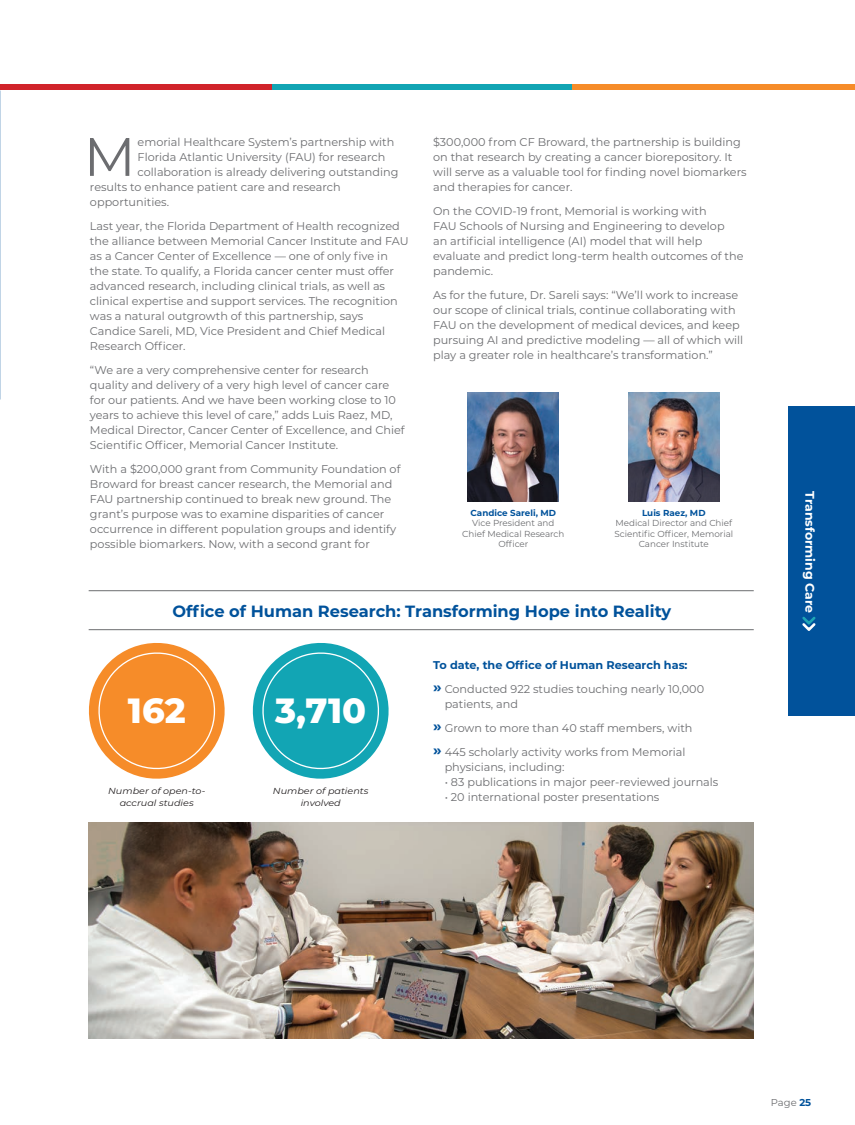
<style>
.page{position:relative;width:855px;height:1125px;background:#fff}
.page>*{position:absolute;margin:0;border:0;box-sizing:border-box;transform-origin:0 0}
.t1{font:54.12px "Montserrat";color:#6c6d70}
.t2{font:800 35px "Montserrat";color:#fff}
.t3{font:700 16.25px "Montserrat";color:#01529b}
.t4{font:700 12.5px "Montserrat";color:#fff}
.t5{font:11.25px/15px "Montserrat";color:#6c6d70}
.t6{font:10px "Montserrat";color:#6c6d70}
.t7{font:8.75px/10.5px "Montserrat";color:#6c6d70;text-align:center}
.t8{font:italic 8.75px/12.5px "Montserrat";color:#231f20;text-align:center;scale:1.1 1}
.t9{font:700 8.75px "Montserrat";color:#01529b}
.s1{font-weight:700;color:#01529b}
.s2{font-weight:700;font-size:16.25px;color:#01529b}
</style>
<div class="page">
<div style="left:572px;top:84px;width:283px;height:6px;background:#f68c29"></div>
<div style="left:272px;top:84px;width:300px;height:6px;background:#12a5b4"></div>
<div style="left:0;top:84px;width:272px;height:6px;background:#d1232a"></div>
<svg style="left:88px;top:643px;width:137px;height:136px"></svg>
<svg style="left:252px;top:643px;width:137px;height:136px"></svg>
<div style="left:789px;top:407px;width:66px;height:309px;background:#01529b"></div>
<svg style="left:802px;top:617px;width:14px;height:14px"></svg>
<img style="left:89px;top:823px;width:665px;height:216px">
<hr style="left:89px;top:590px;width:665px;height:1px;background:#6c6d70">
<hr style="left:89px;top:629px;width:665px;height:1px;background:#6c6d70">
<img style="left:467px;top:392px;width:92px;height:109px">
<img style="left:628px;top:392px;width:92px;height:109px">
<h1 class="t1" style="left:84px;top:119px;width:53px">M</h1>
<p class="t5" style="left:138px;top:134px;width:258px">emorial Healthcare System’s partnership with</p>
<p class="t5" style="left:138px;top:149px;width:249px">Florida Atlantic University (FAU) for research</p>
<p class="t5" style="left:138px;top:164px;width:262px">collaboration is already delivering outstanding</p>
<p class="t5" style="left:90px;top:179px;width:252px">results to enhance patient care and research</p>
<p class="t5" style="left:90px;top:194px;width:81px">opportunities.</p>
<p class="t5" style="left:90px;top:218px;width:320px">Last year, the Florida Department of Health recognized the alliance between Memorial Cancer Institute and FAU as a Cancer Center of Excellence — one of only five in the state. To qualify, a Florida cancer center must offer advanced research, including clinical trials, as well as clinical expertise and support services. The recognition was a natural outgrowth of this partnership, says Candice Sareli, MD, Vice President and Chief Medical Research Officer.</p>
<p class="t5" style="left:90px;top:362px;width:316px">“We are a very comprehensive center for research quality and delivery of a very high level of cancer care for our patients. And we have been working close to 10 years to achieve this level of care,” adds Luis Raez, MD, Medical Director, Cancer Center of Excellence, and Chief Scientific Officer, Memorial Cancer Institute.</p>
<p class="t5" style="left:90px;top:462px;width:312px">With a $200,000 grant from Community Foundation of Broward for breast cancer research, the Memorial and FAU partnership continued to break new ground. The grant’s purpose was to examine disparities of cancer occurrence in different population groups and identify possible biomarkers. Now, with a second grant for</p>
<p class="t5" style="left:433px;top:134px;width:315px">$300,000 from CF Broward, the partnership is building on that research by creating a cancer biorepository. It will serve as a valuable tool for finding novel biomarkers and therapies for cancer.</p>
<p class="t5" style="left:433px;top:203px;width:312px">On the COVID-19 front, Memorial is working with<br>FAU Schools of Nursing and Engineering to develop<br>an artificial intelligence (AI) model that will help evaluate and predict long-term health outcomes of the pandemic.</p>
<p class="t5" style="left:433px;top:287px;width:312px">As for the future, Dr. Sareli says: “We’ll work to increase our scope of clinical trials, continue collaborating with FAU on the development of medical devices, and keep pursuing AI and predictive modeling — all of which will play a greater role in healthcare’s transformation.”</p>
<p class="t9" style="left:471px;top:506px;width:87px">Candice Sareli, MD</p>
<p class="t7" style="left:462px;top:517px;width:104px">Vice President and<br>Chief Medical Research<br>Officer</p>
<p class="t9" style="left:642px;top:506px;width:65px">Luis Raez, MD</p>
<p class="t7" style="left:614px;top:517px;width:120px">Medical Director and Chief<br>Scientific Officer, Memorial<br>Cancer Institute</p>
<h3 class="t3" style="left:172px;top:599px;width:501px">Office of Human Research: Transforming Hope into Reality</h3>
<h2 class="t2" style="left:128px;top:685px;width:59px">162</h2>
<h2 class="t2" style="left:275px;top:685px;width:92px">3,710</h2>
<p class="t8" style="left:108px;top:784px;width:90px">Number of open-to&shy;accrual studies</p>
<p class="t8" style="left:273px;top:784px;width:88px">Number of patients involved</p>
<p class="t5" style="left:433px;top:652px;width:273px;line-height:24.2px"><span class="s1">To date, the Office of Human Research has:<br></span><span class="s2">»</span> Conducted 922 studies touching nearly 10,000</p>
<p class="t5" style="left:433px;top:691px;width:261px;line-height:24.2px;text-indent:12px">patients, and<br><span class="s2">»</span> Grown to more than 40 staff members, with <span class="s2">»</span> 445 scholarly activity works from Memorial</p>
<p class="t5" style="left:445px;top:759px;width:122px">physicians, including:</p>
<p class="t5" style="left:445px;top:774px;width:275px">• 83 publications in major peer-reviewed journals</p>
<p class="t5" style="left:445px;top:789px;width:216px">• 20 international poster presentations</p>
<p class="t4" style="left:819px;top:491px;width:123px;rotate:90deg">Transforming Care</p>
<p class="t6" style="left:771px;top:1096px;width:42px">Page <span class="s1">25</span></p>
</div>
